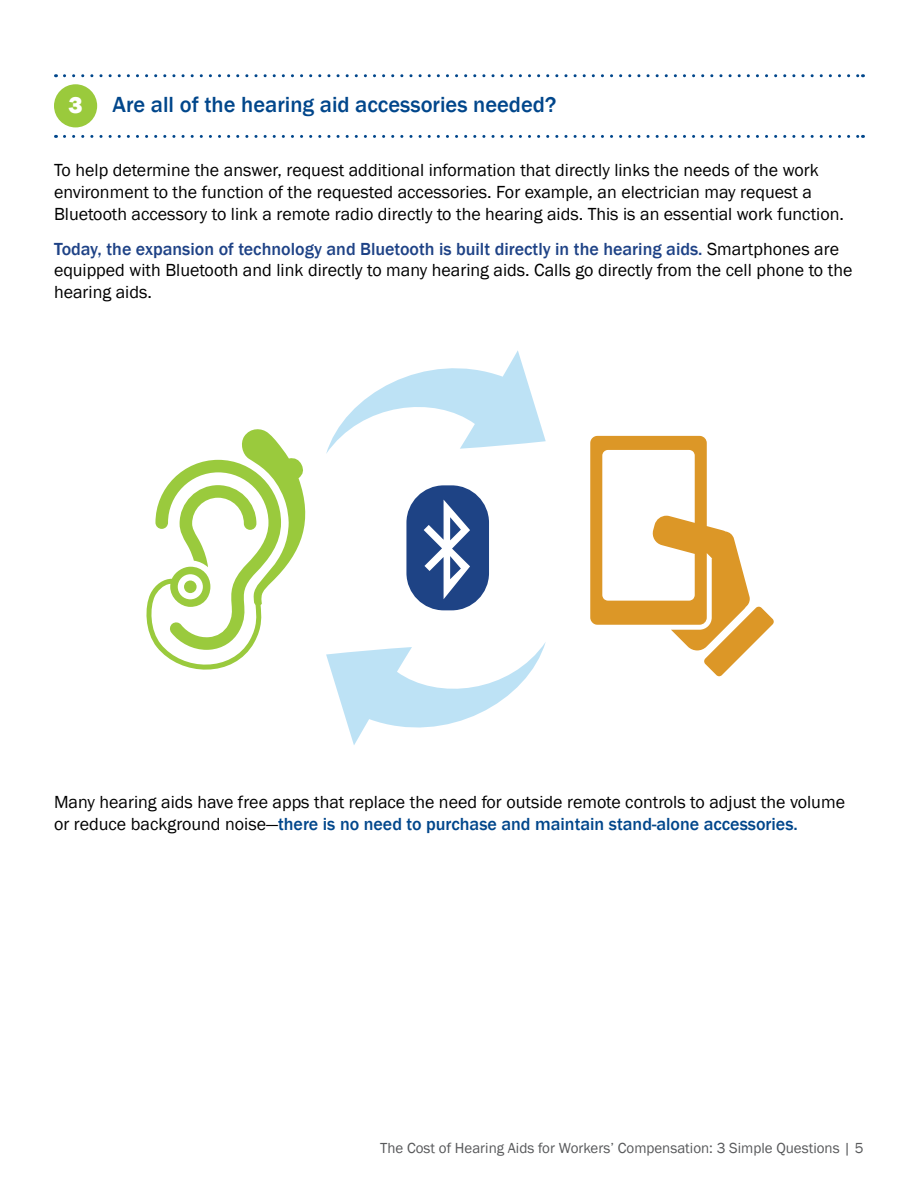
<style>
.page{position:relative;width:918px;height:1188px;background:#fff}
.page>*{position:absolute;margin:0;border:0;box-sizing:border-box;transform-origin:0 0}
.t1{font:500 22.5px "Franklin Gothic";color:#00468b}
.t2{font:18px/21.6px "Franklin Gothic";color:#000}
.t3{font:15px "Franklin Gothic";color:#58595b}
.s1{font-weight:800;font-size:24px;color:#fff}
.s2{font-weight:500;color:#1e4286}
.s3{font-weight:500;color:#00468b}
</style>
<div class="page">
<svg style="left:64px;top:74px;width:799px;height:3px"></svg>
<svg style="left:64px;top:135px;width:799px;height:3px"></svg>
<div style="left:54px;top:84px;width:43px;height:43px;background:#9aca3c;border-radius:50%"></div>
<svg style="left:146px;top:429px;width:160px;height:241px"></svg>
<div style="left:184px;top:581px;width:13px;height:12px;background:#9aca3d;border-radius:50%"></div>
<svg style="left:590px;top:436px;width:184px;height:240px"></svg>
<div style="left:406px;top:485px;width:83px;height:125px;background:#1e4385;border-radius:37px"></div>
<svg style="left:424px;top:500px;width:46px;height:99px"></svg>
<svg style="left:326px;top:642px;width:220px;height:103px"></svg>
<svg style="left:326px;top:350px;width:220px;height:104px"></svg>
<p class="t1" style="left:69px;top:91px;width:489px"><span class="s1">3</span> Are all of the hearing aid accessories needed?</p>
<p class="t2" style="left:54px;top:160px;width:791px">To help determine the answer, request additional information that directly links the needs of the work environment to the function of the requested accessories. For example, an electrician may request a<br>Bluetooth accessory to link a remote radio directly to the hearing aids. This is an essential work function.</p>
<p class="t2" style="left:54px;top:238px;width:800px"><span class="s2">Today, the expansion of technology and Bluetooth is built directly in the hearing aids.</span> Smartphones are equipped with Bluetooth and link directly to many hearing aids. Calls go directly from the cell phone to the hearing aids.</p>
<p class="t2" style="left:54px;top:792px;width:793px">Many hearing aids have free apps that replace the need for outside remote controls to adjust the volume or reduce background noise—<span class="s3">there is no need to purchase and maintain stand-alone accessories.</span></p>
<p class="t3" style="left:380px;top:1139px;width:485px">The Cost of Hearing Aids for Workers’ Compensation: 3 Simple Questions | 5</p>
</div>
